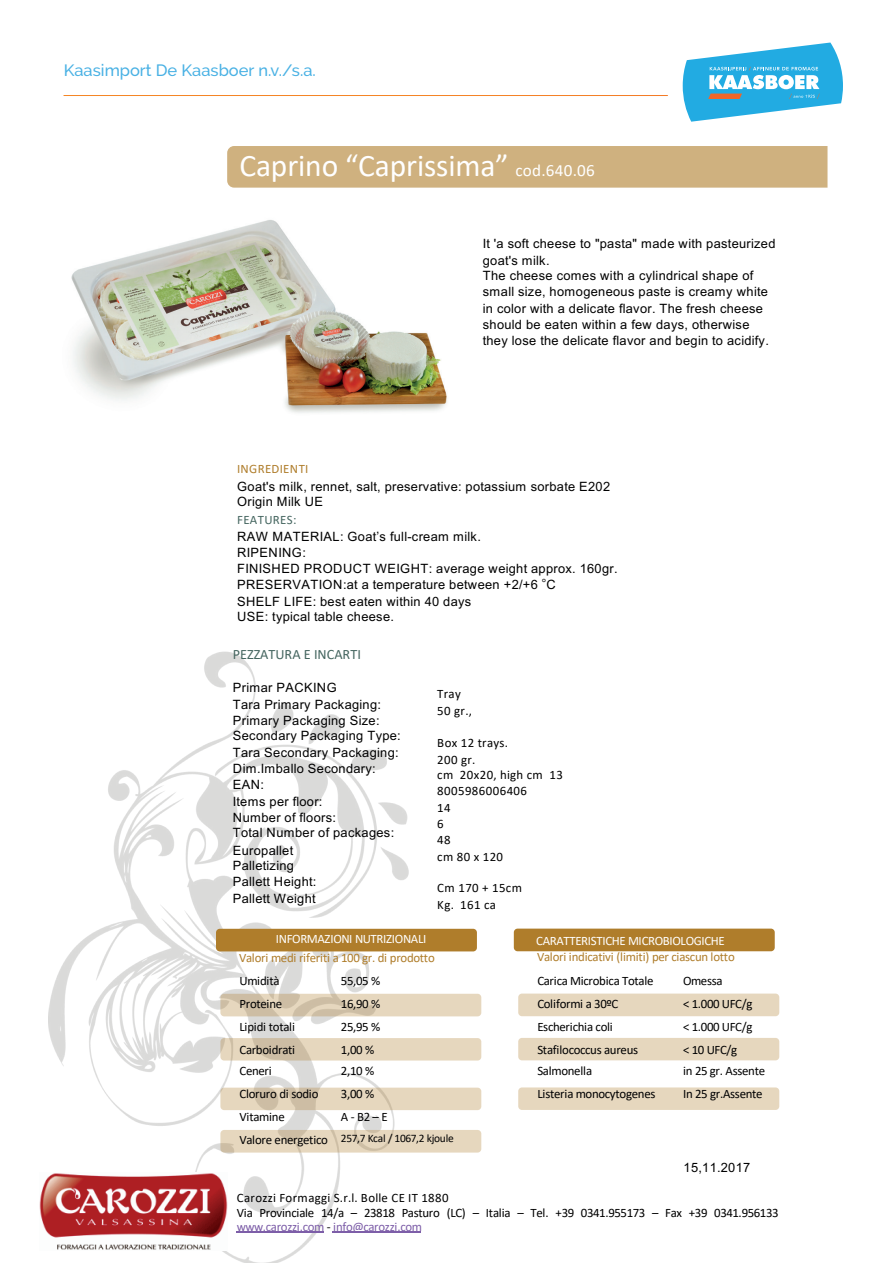
<style>
.page{position:relative;width:893px;height:1263px;background:#fff}
.page>*{position:absolute;margin:0;border:0;box-sizing:border-box;transform-origin:0 0}
.t1{font:31.35px "Calibri";letter-spacing:-.005em;color:#fff}
.t2{font:500 16.5px "Raleway";color:#49b1e4}
.t3{font:14.25px "Calibri";color:#44655f}
.t4{font:12.9px/15.8px "Arial";letter-spacing:.025em;color:#000001}
.t5{font:12.9px/22.8px "Calibri";letter-spacing:-.025em;color:#000001}
.t6{font:12.9px "Calibri";letter-spacing:-.02em;color:#af7d2b}
.t7{font:12.9px "Calibri";letter-spacing:-.03em;color:#fff}
.t8{font:12.9px/15.8px "Calibri";letter-spacing:.035em;color:#000001}
.t9{font:12.9px/17.1px "Calibri";letter-spacing:.03em;color:#000001}
.t10{font:12.9px "Calibri";letter-spacing:.025em;color:#af7d2b}
.t11{font:12.9px "Calibri";letter-spacing:.025em;color:#44655f}
.t12{font:11.4px "Calibri";letter-spacing:-.025em;color:#000001}
.s1{font-size:17.1px}
.s2{font-family:"Geneva"}
.s3{color:#7d5ea8}
</style>
<div class="page">
<svg style="left:683px;top:43px;width:160px;height:79px"></svg>
<img style="left:48px;top:652px;width:360px;height:611px">
<div style="left:227px;top:146px;width:600px;height:42px;background:#cfb17f"></div>
<div style="left:216px;top:929px;width:261px;height:22px;background:#af7d2b;border-radius:4px"></div>
<div style="left:220px;top:1130px;width:261px;height:22px;background:#af7d2b;border-radius:4px;opacity:.3"></div>
<div style="left:220px;top:1087px;width:261px;height:23px;background:#af7d2b;border-radius:4px;opacity:.3"></div>
<div style="left:220px;top:1038px;width:261px;height:22px;background:#af7d2b;border-radius:4px;opacity:.3"></div>
<div style="left:220px;top:994px;width:261px;height:22px;background:#af7d2b;border-radius:4px;opacity:.3"></div>
<div style="left:518px;top:1087px;width:261px;height:23px;background:#e6d7be;border-radius:4px"></div>
<div style="left:518px;top:1038px;width:261px;height:22px;background:#e6d7be;border-radius:4px"></div>
<div style="left:518px;top:993px;width:261px;height:23px;background:#e6d7be;border-radius:4px"></div>
<div style="left:514px;top:928px;width:261px;height:23px;background:#af7d2b;border-radius:4px"></div>
<hr style="left:237px;top:1231px;width:87px;height:1px;background:#7d5ea8">
<hr style="left:333px;top:1231px;width:88px;height:1px;background:#7d5ea8">
<img style="left:39px;top:1172px;width:188px;height:79px">
<img style="left:71px;top:220px;width:376px;height:193px">
<p class="t2" style="left:64px;top:60px;width:254px">Kaasimport De Kaasboer n.v./s.a.</p>
<h1 class="t1" style="left:239px;top:143px;width:357px">Caprino “Caprissima” <span class="s1">cod.640.06</span></h1>
<p class="t4" style="left:483px;top:234px;width:294px;line-height:17.1px">It 'a soft cheese to "pasta" made with pasteurized goat's milk.</p>
<p class="t4" style="left:483px;top:268px;width:287px">The cheese comes with a cylindrical shape of small size, homogeneous paste is creamy white</p>
<p class="t4" style="left:483px;top:301px;width:288px">in color with a delicate flavor. The fresh cheese should be eaten within a few days, otherwise they lose the delicate flavor and begin to acidify.</p>
<p class="t10" style="left:237px;top:460px;width:73px">INGREDIENTI</p>
<p class="t4" style="left:237px;top:478px;width:375px">Goat's milk, rennet, salt, preservative: potassium sorbate E202<br>Origin Milk UE</p>
<p class="t11" style="left:237px;top:511px;width:61px">FEATURES:</p>
<p class="t4" style="left:237px;top:529px;width:382px">RAW MATERIAL: Goat’s full-cream milk.<br>RIPENING:<br>FINISHED PRODUCT WEIGHT: average weight approx. 160gr.<br>PRESERVATION:at a temperature between +2/+6 <span class="s2">°</span>C</p>
<p class="t4" style="left:237px;top:593px;width:236px">SHELF LIFE: best eaten within 40 days<br>USE: typical table cheese.</p>
<p class="t3" style="left:233px;top:644px;width:130px">PEZZATURA E INCARTI</p>
<p class="t4" style="left:233px;top:678px;width:150px;line-height:17.1px">Primar PACKING<br>Tara Primary Packaging:</p>
<p class="t4" style="left:233px;top:712px;width:170px">Primary Packaging Size:<br>Secondary Packaging Type:</p>
<p class="t4" style="left:233px;top:745px;width:167px">Tara Secondary Packaging:<br>Dim.Imballo Secondary:<br>EAN:</p>
<p class="t4" style="left:233px;top:793px;width:163px">Items per floor:<br>Number of floors:<br>Total Number of packages:</p>
<p class="t4" style="left:233px;top:842px;width:85px">Europallet<br>Palletizing<br>Pallett Height:</p>
<p class="t4" style="left:233px;top:890px;width:84px">Pallett Weight</p>
<p class="t7" style="left:276px;top:930px;width:152px">INFORMAZIONI NUTRIZIONALI</p>
<p class="t5" style="left:437px;top:685px;width:36px;line-height:17.1px">Tray<br>50 gr.,</p>
<p class="t9" style="left:437px;top:733px;width:72px">Box 12 trays.<br>200 gr.</p>
<p class="t8" style="left:437px;top:767px;width:127px">cm 20x20, high cm 13<br>8005986006406</p>
<p class="t5" style="left:437px;top:799px;width:15px;line-height:15.8px">14<br>6<br>48</p>
<p class="t5" style="left:437px;top:845px;width:67px">cm 80 x 120</p>
<p class="t8" style="left:437px;top:879px;width:86px;line-height:17.1px">Cm 170 + 15cm<br>Kg. 161 ca</p>
<p class="t7" style="left:536px;top:931px;width:190px">CARATTERISTICHE MICROBIOLOGICHE</p>
<p class="t6" style="left:239px;top:948px;width:197px">Valori medi riferiti a 100 gr. di prodotto</p>
<p class="t5" style="left:240px;top:969px;width:57px">Umidità<br>Proteine<br>Lipidi totali<br>Carboidrati</p>
<p class="t5" style="left:240px;top:1059px;width:90px">Ceneri<br>Cloruro di sodio<br>Vitamine<br>Valore energetico</p>
<p class="t5" style="left:341px;top:969px;width:48px">55,05 %<br>16,90 %<br>25,95 %<br>1,00 %<br>2,10 %<br>3,00 %<br>A -B2 –E</p>
<p class="t12" style="left:341px;top:1130px;width:114px">257,7 Kcal / 1067,2 kjoule</p>
<p class="t6" style="left:537px;top:948px;width:199px">Valori indicativi (limiti) per ciascun lotto</p>
<p class="t5" style="left:537px;top:969px;width:118px">Carica Microbica Totale<br>Coliformi a 30ºC<br>Escherichia coli<br>Stafilococcus aureus</p>
<p class="t5" style="left:537px;top:1059px;width:120px">Salmonella<br>Listeria monocytogenes</p>
<p class="t5" style="left:683px;top:969px;width:71px">Omessa<br>&lt; 1.000 UFC/g &lt; 1.000 UFC/g &lt; 10 UFC/g</p>
<p class="t5" style="left:683px;top:1059px;width:84px">in 25 gr. Assente<br>In 25 gr.Assente</p>
<p class="t4" style="left:684px;top:1159px;width:68px">15,11.2017</p>
<p class="t5" style="left:237px;top:1190px;width:543px;line-height:14.2px">Carozzi Formaggi S.r.l. Bolle CE IT 1880<br>Via Provinciale 14/a – 23818 Pasturo (LC) – Italia – Tel. +39 0341.955173 – Fax +39 0341.956133 <span class="s3">www.carozzi.com</span> - <span class="s3">info@carozzi.com</span></p>
</div>
